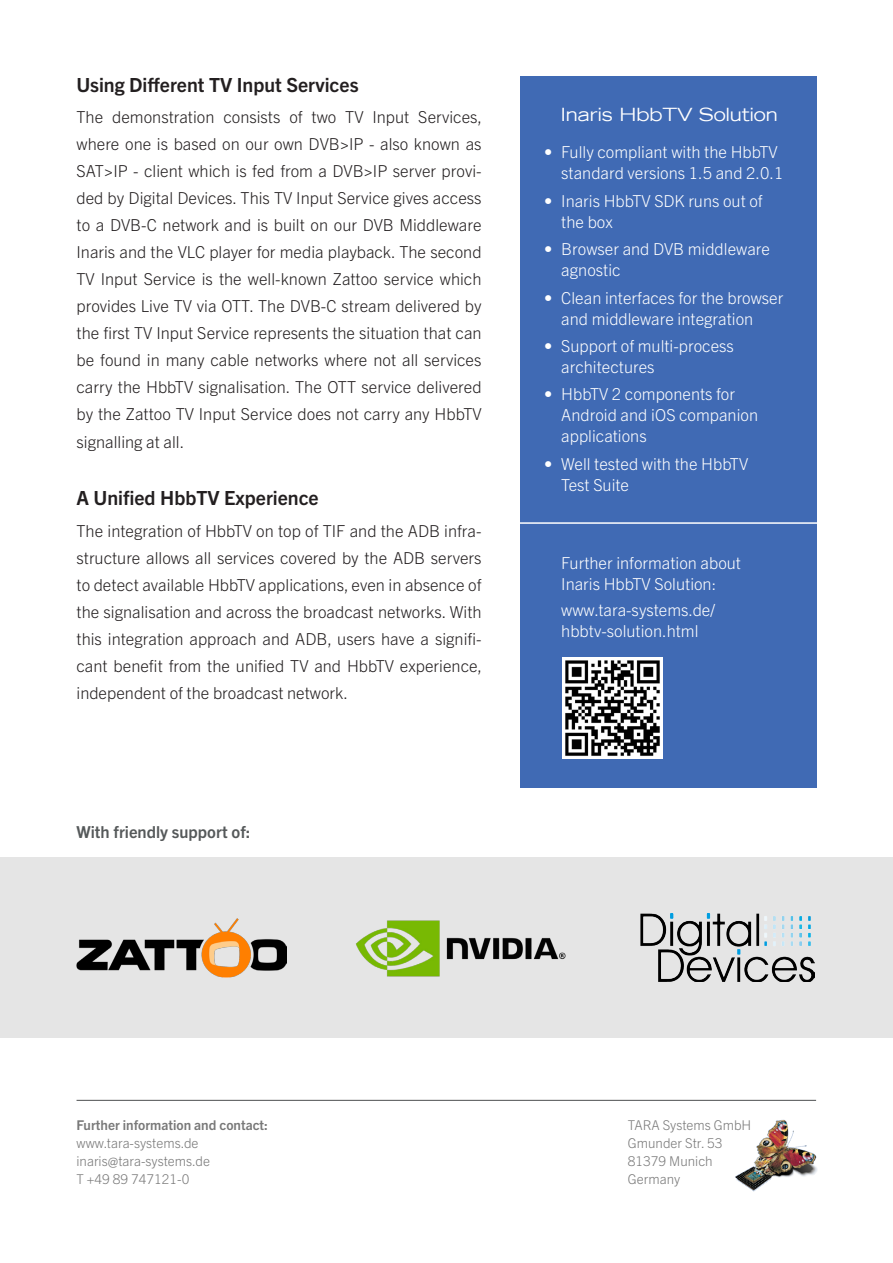
<style>
.page{position:relative;width:893px;height:1263px;background:#fff}
.page>*{position:absolute;margin:0;border:0;box-sizing:border-box;transform-origin:0 0}
.t1{font:700 19.5px "Trade Gothic Next LT Pro";color:#231f20}
.t2{font:expanded 18px "Trade Gothic LH";color:#fff}
.t3{font:300 16.5px/27px "Trade Gothic Next LT Pro";color:#231f20;text-align:justify}
.t4{font:300 16.5px/21px "Trade Gothic Next LT Pro";color:#fff}
.t5{font:700 16.5px "Trade Gothic Next LT Pro";color:#55595a}
.Absatzformat_3{font:300 13.5px "Trade Gothic Next LT Pro";color:#787878}
.Absatzformat_3-2{font:700 13.5px "Trade Gothic Next LT Pro";color:#787878}
</style>
<div class="page">
<img style="left:735px;top:1119px;width:83px;height:73px">
<div style="left:0;top:857px;width:893px;height:180px;background:#e5e5e5"></div>
<div style="left:520px;top:77px;width:296px;height:711px;background:#406ab4"></div>
<img style="left:562px;top:658px;width:101px;height:100px">
<img style="left:76px;top:918px;width:211px;height:59px">
<img style="left:356px;top:920px;width:210px;height:57px">
<img style="left:641px;top:913px;width:174px;height:69px">
<hr style="left:77px;top:1100px;width:739px;height:1px;background:#4c4f50">
<hr style="left:514px;top:522px;width:306px;height:2px;background:#fff">
<p class="t1" style="left:77px;top:71px;width:284px">Using Different TV Input Services</p>
<p class="t3" style="left:77px;top:102px;width:407px">The demonstration consists of two TV Input Services, where one is based on our own DVB&gt;IP - also known as SAT&gt;IP - client which is fed from a DVB&gt;IP server provi&shy;ded by Digital Devices. This TV Input Service gives access to a DVB-C network and is built on our DVB Middleware Inaris and the VLC player for media playback. The second TV Input Service is the well-known Zattoo service which provides Live TV via OTT. The DVB-C stream delivered by the first TV Input Service represents the situation that can be found in many cable networks where not all services carry the HbbTV signalisation. The OTT service delivered by the Zattoo TV Input Service does not carry any HbbTV</p>
<p class="t3" style="left:77px;top:428px;width:109px">signalling at all.</p>
<p class="t1" style="left:77px;top:485px;width:244px">A Unified HbbTV Experience</p>
<p class="t3" style="left:77px;top:516px;width:407px">The integration of HbbTV on top of TIF and the ADB infra&shy;structure allows all services covered by the ADB servers to detect available HbbTV applications, even in absence of the signalisation and across the broadcast networks. With this integration approach and ADB, users have a signifi&shy;cant benefit from the unified TV and HbbTV experience, independent of the broadcast network.</p>
<p class="t5" style="left:77px;top:820px;width:175px">With friendly support of:</p>
<p class="t2" style="left:561px;top:102px;width:218px">Inaris HbbTV Solution</p>
<p class="t4" style="left:561px;top:141px;width:224px;text-indent:-17px">• Fully compliant with the HbbTV standard versions 1.5 and 2.0.1</p>
<p class="t4" style="left:561px;top:189px;width:203px;text-indent:-17px">• Inaris HbbTV SDK runs out of the box</p>
<p class="t4" style="left:561px;top:238px;width:210px;text-indent:-17px">• Browser and DVB middleware agnostic</p>
<p class="t4" style="left:561px;top:286px;width:224px;text-indent:-17px">• Clean interfaces for the browser and middleware integration</p>
<p class="t4" style="left:561px;top:334px;width:174px;text-indent:-17px">• Support of multi-process architectures</p>
<p class="t4" style="left:561px;top:383px;width:198px;text-indent:-17px">• HbbTV 2 components for<br>Android and iOS companion applications</p>
<p class="t4" style="left:561px;top:452px;width:188px;text-indent:-17px">• Well tested with the HbbTV<br>Test Suite</p>
<p class="t4" style="left:561px;top:551px;width:181px">Further information about</p>
<p class="t4" style="left:561px;top:572px;width:156px">Inaris HbbTV Solution:</p>
<p class="t4" style="left:561px;top:599px;width:155px">www.tara-systems.de/ hbbtv-solution.html</p>
<p class="Absatzformat_3-2" style="left:77px;top:1115px;width:193px">Further information and contact:</p>
<p class="Absatzformat_3" style="left:77px;top:1133px;width:124px">www.tara-systems.de</p>
<p class="Absatzformat_3" style="left:77px;top:1151px;width:135px">inaris@tara-systems.de</p>
<p class="Absatzformat_3" style="left:77px;top:1169px;width:114px">T +49 89 747121-0</p>
<p class="Absatzformat_3" style="left:628px;top:1115px;width:125px">TARA Systems GmbH</p>
<p class="Absatzformat_3" style="left:628px;top:1133px;width:96px">Gmunder Str. 53</p>
<p class="Absatzformat_3" style="left:628px;top:1151px;width:86px">81379 Munich</p>
<p class="Absatzformat_3" style="left:628px;top:1169px;width:54px">Germany</p>
</div>
